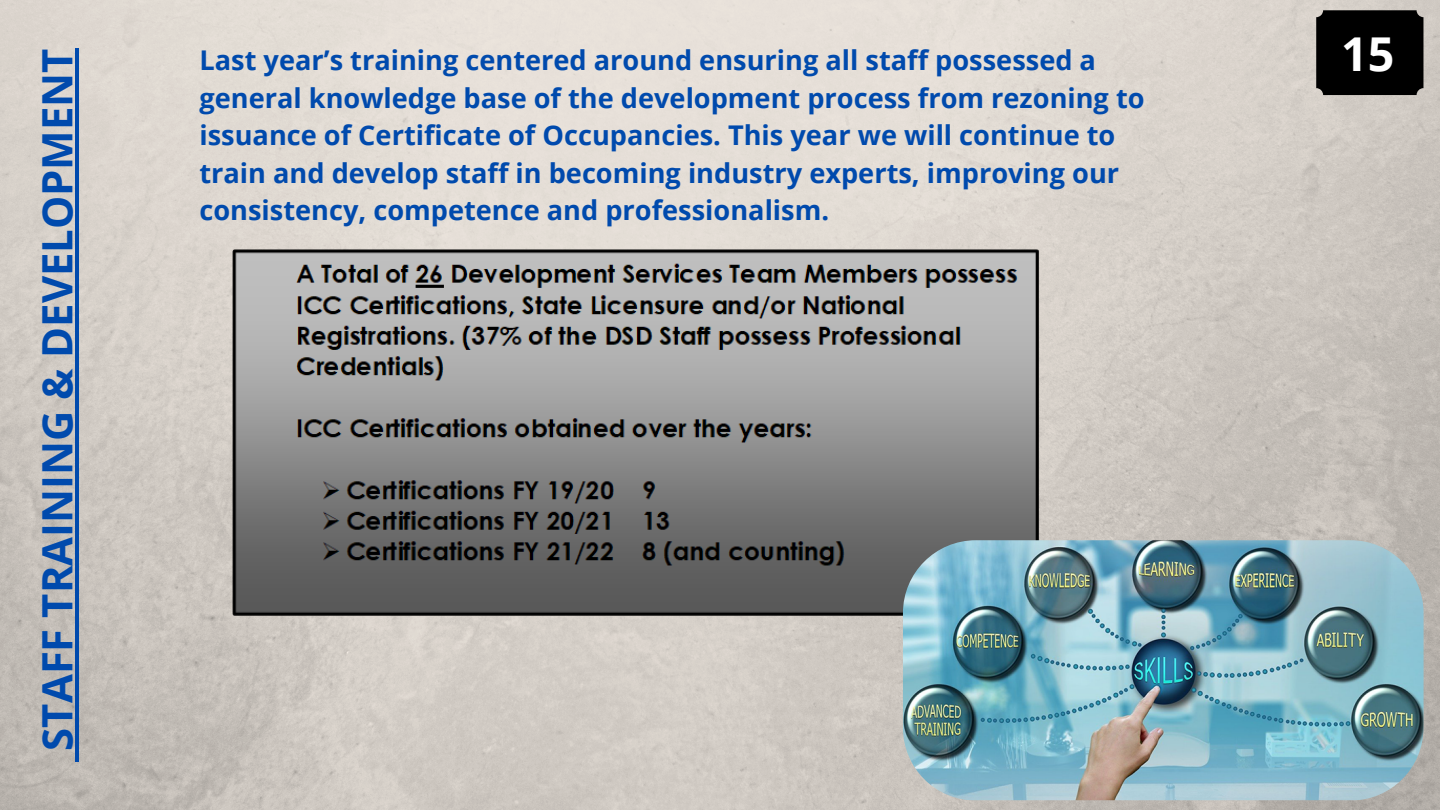
<style>
.page{position:relative;width:1440px;height:810px;background:#fff}
.page>*{position:absolute;margin:0;border:0;box-sizing:border-box;transform-origin:0 0}
.t1{font:700 46.7px "Open Sans";color:#fff}
.t2{font:700 41.8px "Open Sans";color:#004aad}
.t3{font:700 27.2px/37.5px "Open Sans";color:#004aad}
</style>
<div class="page">
<img style="left:0;top:0;width:1440px;height:810px">
<div style="left:1316px;top:10px;width:107px;height:85px;background:#000;border-radius:7px"></div>
<img style="left:233px;top:250px;width:809px;height:366px">
<img style="left:903px;top:540px;width:521px;height:261px;border-radius:73px">
<svg style="left:75px;top:751px;width:3px;height:10px"></svg>
<hr style="left:75px;top:49px;width:3px;height:702px;background:#004aad">
<p class="t2" style="left:28px;top:751px;width:704px;rotate:-90deg">STAFF TRAINING &amp; DEVELOPMENT</p>
<p class="t3" style="left:199px;top:41px;width:947px">Last year’s training centered around ensuring all staff possessed a general knowledge base of the development process from rezoning to issuance of Certificate of Occupancies. This year we will continue to train and develop staff in becoming industry experts, improving our consistency, competence and professionalism.</p>
<p class="t1" style="left:1341px;top:21px;width:55px">15</p>
</div>
